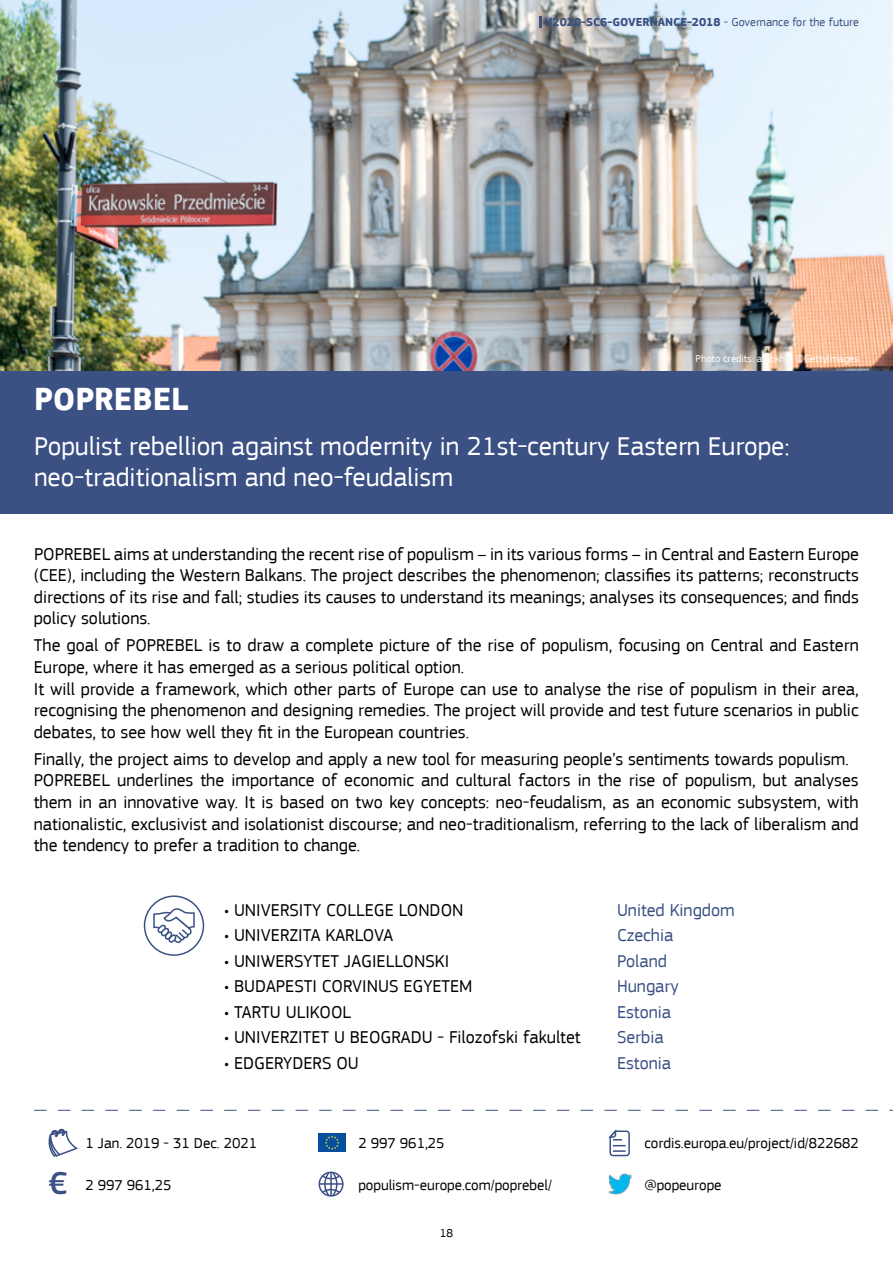
<style>
.page{position:relative;width:893px;height:1263px;background:#fff}
.page>*{position:absolute;margin:0;border:0;box-sizing:border-box;transform-origin:0 0}
.t1{font:700 33px "EC Square Sans Pro";color:#fff}
.t2{font:27px/31.5px "EC Square Sans Pro";color:#fff}
.t3{font:18px/21.6px "EC Square Sans Pro";color:#000}
.t4{font:18px "EC Square Sans Pro";color:#3b5083}
.t5{font:15px "EC Square Sans Pro";color:#000}
.t6{font:700 12px "EC Square Sans Pro";color:#3b5083}
.t7{font:12px "EC Square Sans Pro";color:#000}
.t8{font:10.5px "EC Square Sans Pro";color:#fff}
.s1{font-weight:400}
.s2{font-weight:500;font-size:33px;color:#3b5083}
</style>
<div class="page">
<img style="left:0;top:0;width:893px;height:371px">
<svg style="left:539px;top:16px;width:3px;height:12px"></svg>
<div style="left:0;top:371px;width:893px;height:142px;background:#3b5083"></div>
<svg style="left:34px;top:1110px;width:859px;height:1px"></svg>
<div style="left:144px;top:895px;width:60px;height:61px;border:2px solid #3b5083;border-radius:50%"></div>
<svg style="left:152px;top:904px;width:43px;height:41px"></svg>
<svg style="left:48px;top:1128px;width:30px;height:29px"></svg>
<div style="left:319px;top:1134px;width:27px;height:18px;background:#054f9c"></div>
<svg style="left:325px;top:1135px;width:14px;height:15px"></svg>
<svg style="left:608px;top:1129px;width:22px;height:28px"></svg>
<div style="left:319px;top:1171px;width:25px;height:25px;border:2px solid #3b5083;border-radius:50%"></div>
<hr style="left:319px;top:1183px;width:24px;height:2px;background:#3b5083">
<svg style="left:320px;top:1171px;width:22px;height:26px"></svg>
<img style="left:608px;top:1173px;width:23px;height:22px">
<p class="t6" style="left:545px;top:15px;width:316px">H2020-SC6-GOVERNANCE-2018 <span class="s1">- Governance for the future</span></p>
<p class="t8" style="left:696px;top:352px;width:165px">Photo credits: ablokhin ©GettyImages</p>
<h1 class="t1" style="left:34px;top:379px;width:156px">POPREBEL</h1>
<h2 class="t2" style="left:34px;top:430px;width:757px">Populist rebellion against modernity in 21st-century Eastern Europe: neo-traditionalism and neo-feudalism</h2>
<p class="t3" style="left:34px;top:543px;width:826px;text-align:justify">POPREBEL aims at understanding the recent rise of populism – in its various forms – in Central and Eastern Europe (CEE), including the Western Balkans. The project describes the phenomenon; classifies its patterns; reconstructs directions of its rise and fall; studies its causes to understand its meanings; analyses its consequences; and finds policy solutions.</p>
<p class="t3" style="left:34px;top:635px;width:827px">The goal of POPREBEL is to draw a complete picture of the rise of populism, focusing on Central and Eastern Europe, where it has emerged as a serious political option.<br>It will provide a framework, which other parts of Europe can use to analyse the rise of populism in their area, recognising the phenomenon and designing remedies. The project will provide and test future scenarios in public debates, to see how well they fit in the European countries.</p>
<p class="t3" style="left:34px;top:748px;width:826px">Finally, the project aims to develop and apply a new tool for measuring people’s sentiments towards populism.<br>POPREBEL underlines the importance of economic and cultural factors in the rise of populism, but analyses them in an innovative way. It is based on two key concepts: neo-feudalism, as an economic subsystem, with nationalistic, exclusivist and isolationist discourse; and neo-traditionalism, referring to the lack of liberalism and the tendency to prefer a tradition to change.</p>
<p class="t3" style="left:224px;top:899px;width:241px">• UNIVERSITY COLLEGE LONDON</p>
<p class="t4" style="left:617px;top:899px;width:119px">United Kingdom</p>
<p class="t3" style="left:224px;top:924px;width:171px">• UNIVERZITA KARLOVA</p>
<p class="t4" style="left:617px;top:925px;width:58px">Czechia</p>
<p class="t3" style="left:224px;top:950px;width:227px">• UNIWERSYTET JAGIELLONSKI</p>
<p class="t4" style="left:617px;top:950px;width:52px">Poland</p>
<p class="t3" style="left:224px;top:975px;width:250px">• BUDAPESTI CORVINUS EGYETEM</p>
<p class="t4" style="left:617px;top:976px;width:63px">Hungary</p>
<p class="t3" style="left:224px;top:1001px;width:129px">• TARTU ULIKOOL</p>
<p class="t4" style="left:617px;top:1001px;width:56px">Estonia</p>
<p class="t3" style="left:224px;top:1026px;width:358px">• UNIVERZITET U BEOGRADU - Filozofski fakultet</p>
<p class="t4" style="left:617px;top:1027px;width:48px">Serbia</p>
<p class="t3" style="left:224px;top:1052px;width:136px">• EDGERYDERS OU</p>
<p class="t4" style="left:617px;top:1052px;width:56px">Estonia</p>
<p class="t5" style="left:85px;top:1135px;width:173px">1 Jan. 2019 - 31 Dec. 2021</p>
<p class="t5" style="left:358px;top:1135px;width:88px">2 997 961,25</p>
<p class="t5" style="left:645px;top:1135px;width:216px">cordis.europa.eu/project/id/822682</p>
<p class="t5" style="left:49px;top:1176px;width:124px"><span class="s2">€</span> 2 997 961,25</p>
<p class="t5" style="left:358px;top:1176px;width:195px">populism-europe.com/poprebel/</p>
<p class="t5" style="left:645px;top:1176px;width:78px">@popeurope</p>
<p class="t7" style="left:440px;top:1226px;width:15px">18</p>
</div>
